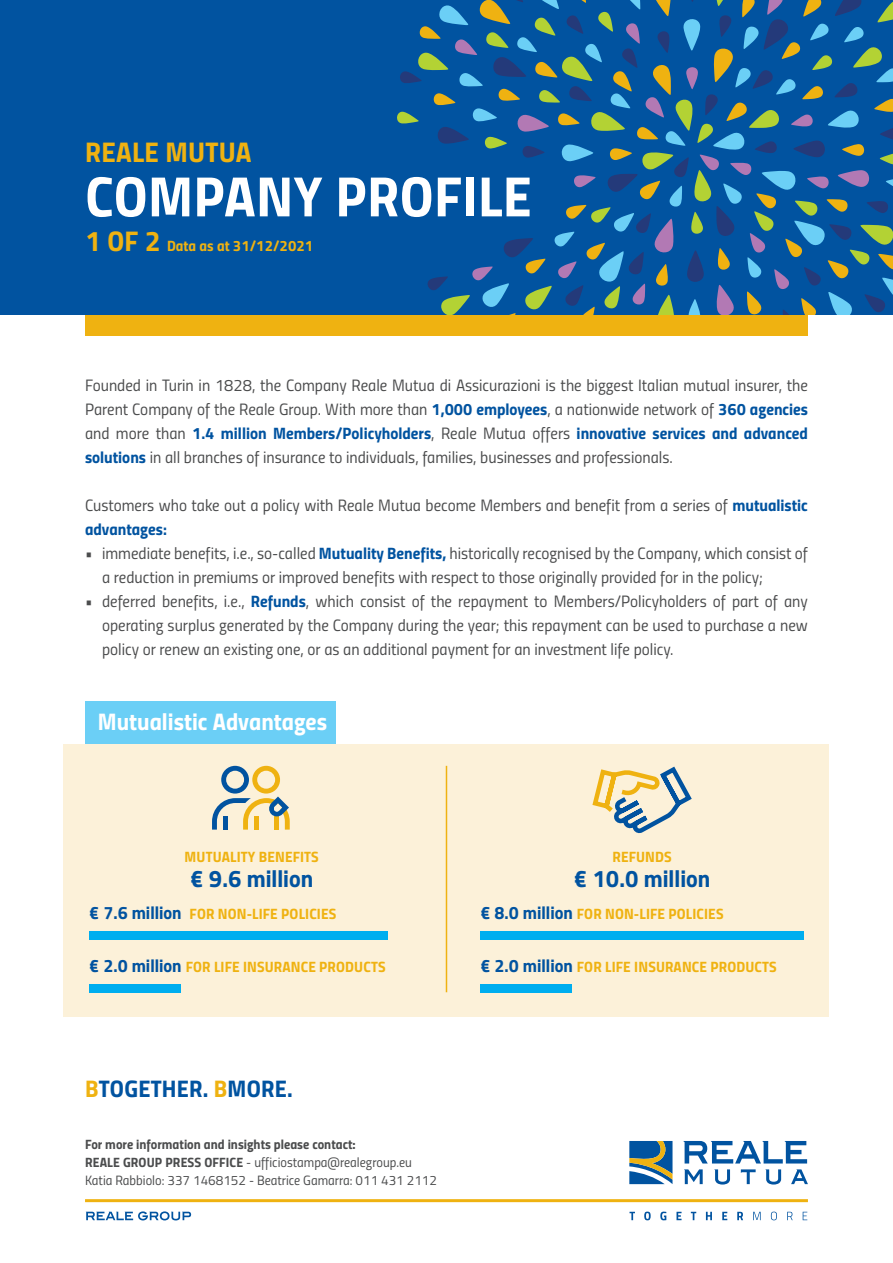
<style>
.page{position:relative;width:893px;height:1263px;background:#fff}
.page>*{position:absolute;margin:0;border:0;box-sizing:border-box;transform-origin:0 0}
.t1{font:57px "Titillium Bold Upright";letter-spacing:.01em;color:#fff}
.t2{font:28.5px "Titillium Bold Upright";letter-spacing:.01em;color:#efb211}
.t3{font:24px "Titillium Bold Upright";color:#0153a0}
.t4{font:24px "Titillium Bold Upright";color:#fff}
.t5{font:16.5px/24px "Titillium Regular Upright";color:#4b4c4d}
.t6{font:16.5px "Titillium Bold Upright";color:#0153a0}
.t7{font:15px "Titillium Bold Upright";letter-spacing:.01em;color:#efb211}
.t8{font:13.5px/18px "Titillium Regular Upright";color:#4b4c4d}
.t9{font:13.5px "Titillium Bold Upright";color:#4b4c4d}
.s1{font-size:28.5px}
.s2{font-family:"Titillium Bold Upright";color:#0153a0}
.s3{font-family:"Titillium Regular Upright";color:#4b4c4d}
.s4{font-size:18px;color:#0153a0}
.s5{color:#efb211}
.s6{font-family:"Titillium Bold Upright"}
</style>
<div class="page">
<svg style="left:629px;top:1141px;width:43px;height:43px;background:#517c8f"></svg>
<svg style="left:683px;top:1141px;width:124px;height:22px"></svg>
<svg style="left:684px;top:1169px;width:19px;height:15px"></svg>
<svg style="left:714px;top:1169px;width:16px;height:15px"></svg>
<svg style="left:741px;top:1169px;width:15px;height:15px"></svg>
<svg style="left:765px;top:1169px;width:16px;height:15px"></svg>
<svg style="left:791px;top:1169px;width:17px;height:15px"></svg>
<hr style="left:85px;top:1199px;width:723px;height:3px;background:#efb211">
<svg style="left:86px;top:1211px;width:105px;height:9px"></svg>
<svg style="left:629px;top:1211px;width:178px;height:9px"></svg>
<div style="left:85px;top:315px;width:723px;height:21px;background:#efb211"></div>
<div style="left:0;top:0;width:893px;height:315px;background:#0153a0"></div>
<svg style="left:397px;top:0;width:496px;height:315px"></svg>
<div style="left:85px;top:702px;width:251px;height:42px;background:#6bcff6"></div>
<div style="left:64px;top:744px;width:765px;height:272px;background:#fcf1d9"></div>
<svg style="left:212px;top:766px;width:78px;height:64px"></svg>
<div style="left:89px;top:931px;width:299px;height:9px;background:#00aeef"></div>
<div style="left:480px;top:931px;width:324px;height:9px;background:#00aeef"></div>
<div style="left:89px;top:984px;width:92px;height:8px;background:#00aeef"></div>
<div style="left:480px;top:984px;width:92px;height:8px;background:#00aeef"></div>
<hr style="left:446px;top:766px;width:1px;height:226px;background:#efb211">
<svg style="left:592px;top:766px;width:100px;height:68px"></svg>
<h2 class="t2" style="left:85px;top:130px;width:168px">REALE MUTUA</h2>
<h1 class="t1" style="left:85px;top:152px;width:448px">COMPANY PROFILE</h1>
<p class="t7" style="left:85px;top:234px;width:230px"><span class="s1">1 OF 2</span> Data as at 31/12/2021</p>
<p class="t5" style="left:85px;top:372px;width:724px">Founded in Turin in 1828, the Company Reale Mutua di Assicurazioni is the biggest Italian mutual insurer, the<br>Parent Company of the Reale Group. With more than <span class="s2">1,000 employees</span>, a nationwide network of <span class="s2">360 agencies</span></p>
<p class="t6" style="left:85px;top:420px;width:724px"><span class="s3">and more than</span> 1.4 million Members/Policyholders<span class="s3">, Reale Mutua offers</span> innovative services and advanced</p>
<p class="t5" style="left:85px;top:444px;width:589px"><span class="s2">solutions</span> in all branches of insurance to individuals, families, businesses and professionals.</p>
<p class="t5" style="left:85px;top:492px;width:724px">Customers who take out a policy with Reale Mutua become Members and benefit from a series of <span class="s2">mutualistic</span></p>
<p class="t6" style="left:85px;top:516px;width:83px">advantages:</p>
<p class="t5" style="left:102px;top:540px;width:707px;text-indent:-17px">• immediate benefits, i.e., so-called <span class="s2">Mutuality Benefits,</span> historically recognised by the Company, which consist of a reduction in premiums or improved benefits with respect to those originally provided for in the policy;</p>
<p class="t5" style="left:102px;top:588px;width:707px;text-align:justify;text-indent:-17px">• deferred benefits, i.e., <span class="s2">Refunds</span>, which consist of the repayment to Members/Policyholders of part of any operating surplus generated by the Company during the year; this repayment can be used to purchase a new policy or renew an existing one, or as an additional payment for an investment life policy.</p>
<h3 class="t4" style="left:98px;top:703px;width:231px">Mutualistic Advantages</h3>
<p class="t7" style="left:185px;top:845px;width:136px">MUTUALITY BENEFITS</p>
<h3 class="t3" style="left:190px;top:860px;width:125px">€ 9.6 million</h3>
<p class="t7" style="left:89px;top:902px;width:248px"><span class="s4">€ 7.6 million</span> FOR NON-LIFE POLICIES</p>
<p class="t7" style="left:480px;top:902px;width:245px"><span class="s4">€ 8.0 million</span> FOR NON-LIFE POLICIES</p>
<p class="t7" style="left:612px;top:845px;width:61px">REFUNDS</p>
<h3 class="t3" style="left:574px;top:860px;width:138px">€ 10.0 million</h3>
<p class="t7" style="left:89px;top:955px;width:298px"><span class="s4">€ 2.0 million</span> FOR LIFE INSURANCE PRODUCTS</p>
<p class="t7" style="left:480px;top:955px;width:298px"><span class="s4">€ 2.0 million</span> FOR LIFE INSURANCE PRODUCTS</p>
<h3 class="t3" style="left:85px;top:1070px;width:209px"><span class="s5">B</span>TOGETHER. <span class="s5">B</span>MORE.</h3>
<p class="t9" style="left:85px;top:1133px;width:272px">For more information and insights please contact:</p>
<p class="t8" style="left:85px;top:1152px;width:354px"><span class="s6">REALE GROUP PRESS OFFICE</span> - ufficiostampa@realegroup.eu<br>Katia Rabbiolo: 337 1468152 - Beatrice Gamarra: 011 431 2112</p>
</div>
